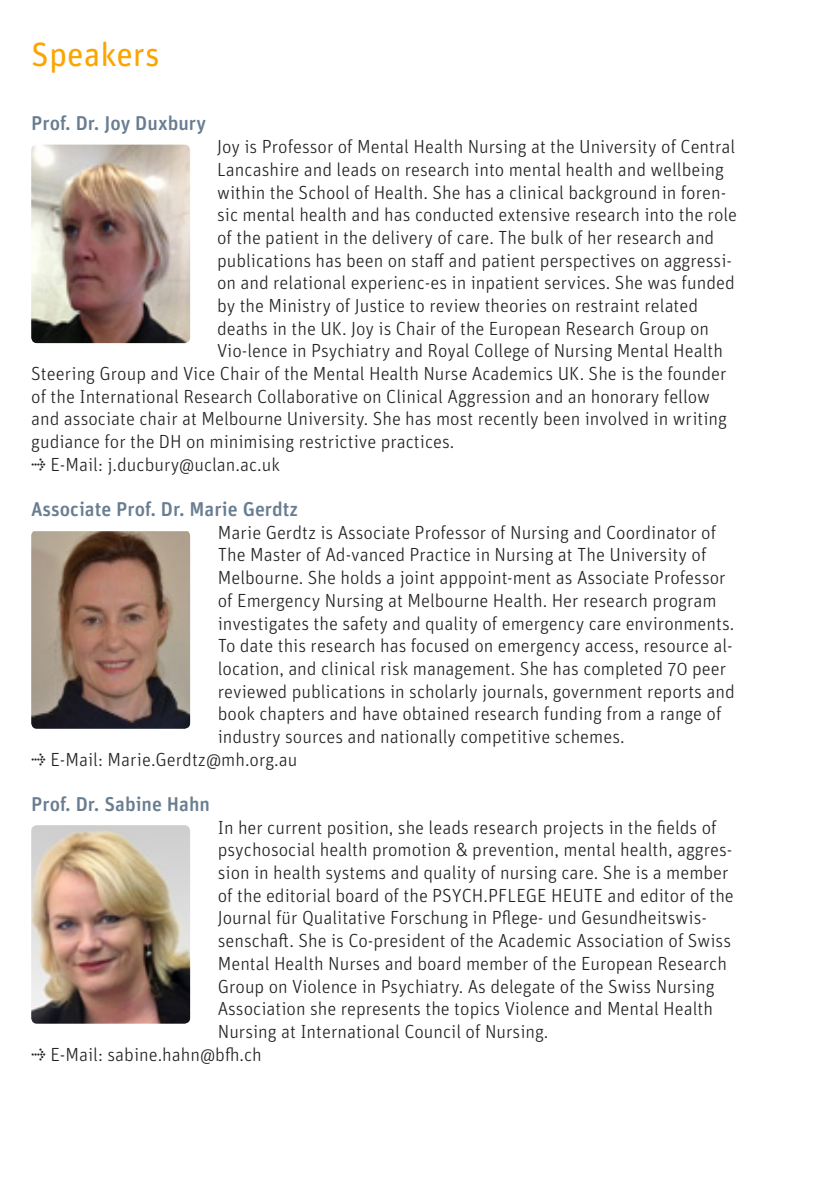
<style>
.page{position:relative;width:840px;height:1191px;background:#fff}
.page>*{position:absolute;margin:0;border:0;box-sizing:border-box;transform-origin:0 0}
.Fliesstext{font:33.6px "Unit Rounded Pro";color:#faa500}
.Untertitel{font:500 20px "Unit Rounded Pro";color:#697d91}
.t1{font:300 19px/22.6px "Unit Rounded Pro";color:#231f20}
</style>
<div class="page">
<img style="left:31px;top:145px;width:159px;height:198px">
<img style="left:31px;top:531px;width:159px;height:198px">
<img style="left:31px;top:825px;width:159px;height:198px">
<p class="Fliesstext" style="left:31px;top:32px;width:130px">Speakers</p>
<p class="Untertitel" style="left:31px;top:109px;width:176px">Prof. Dr. Joy Duxbury</p>
<p class="t1" style="left:217px;top:135px;width:519px">Joy is Professor of Mental Health Nursing at the University of Central</p>
<p class="t1" style="left:217px;top:157px;width:508px">Lancashire and leads on research into mental health and wellbeing</p>
<p class="t1" style="left:217px;top:180px;width:510px">within the School of Health. She has a clinical background in foren-</p>
<p class="t1" style="left:217px;top:203px;width:521px">sic mental health and has conducted extensive research into the role</p>
<p class="t1" style="left:217px;top:226px;width:498px">of the patient in the delivery of care. The bulk of her research and</p>
<p class="t1" style="left:217px;top:248px;width:516px">publications has been on staff and patient perspectives on aggressi-</p>
<p class="t1" style="left:217px;top:271px;width:519px">on and relational experienc-es in inpatient services. She was funded</p>
<p class="t1" style="left:217px;top:294px;width:482px">by the Ministry of Justice to review theories on restraint related</p>
<p class="t1" style="left:217px;top:316px;width:493px">deaths in the UK. Joy is Chair of the European Research Group on</p>
<p class="t1" style="left:217px;top:339px;width:507px">Vio-lence in Psychiatry and Royal College of Nursing Mental Health</p>
<p class="t1" style="left:31px;top:362px;width:696px">Steering Group and Vice Chair of the Mental Health Nurse Academics UK. She is the founder</p>
<p class="t1" style="left:31px;top:384px;width:680px">of the International Research Collaborative on Clinical Aggression and an honorary fellow</p>
<p class="t1" style="left:31px;top:407px;width:697px">and associate chair at Melbourne University. She has most recently been involved in writing</p>
<p class="t1" style="left:31px;top:430px;width:424px">gudiance for the DH on minimising restrictive practices.</p>
<p class="t1" style="left:31px;top:452px;width:250px">⇢ E-Mail: j.ducbury@uclan.ac.uk</p>
<p class="Untertitel" style="left:31px;top:495px;width:268px">Associate Prof. Dr. Marie Gerdtz</p>
<p class="t1" style="left:218px;top:520px;width:518px">Marie Gerdtz is Associate Professor of Nursing and Coordinator of The Master of Ad-vanced Practice in Nursing at The University of Melbourne. She holds a joint apppoint-ment as Associate Professor of Emergency Nursing at Melbourne Health. Her research program investigates the safety and quality of emergency care environments.<br>To date this research has focused on emergency access, resource al&shy;location, and clinical risk management. She has completed 70 peer reviewed publications in scholarly journals, government reports and book chapters and have obtained research funding from a range of industry sources and nationally competitive schemes.</p>
<p class="t1" style="left:31px;top:747px;width:267px">⇢ E-Mail: Marie.Gerdtz@mh.org.au</p>
<p class="Untertitel" style="left:31px;top:790px;width:180px">Prof. Dr. Sabine Hahn</p>
<p class="t1" style="left:218px;top:815px;width:517px">In her current position, she leads research projects in the fields of psychosocial health promotion &amp; prevention, mental health, aggres&shy;sion in health systems and quality of nursing care. She is a member of the editorial board of the PSYCH.PFLEGE HEUTE and editor of the Journal für Qualitative Forschung in Pflege- und Gesundheitswis&shy;senschaft. She is Co-president of the Academic Association of Swiss Mental Health Nurses and board member of the European Research Group on Violence in Psychiatry. As delegate of the Swiss Nursing Association she represents the topics Violence and Mental Health Nursing at International Council of Nursing.</p>
<p class="t1" style="left:31px;top:1042px;width:232px">⇢ E-Mail: sabine.hahn@bfh.ch</p>
</div>
